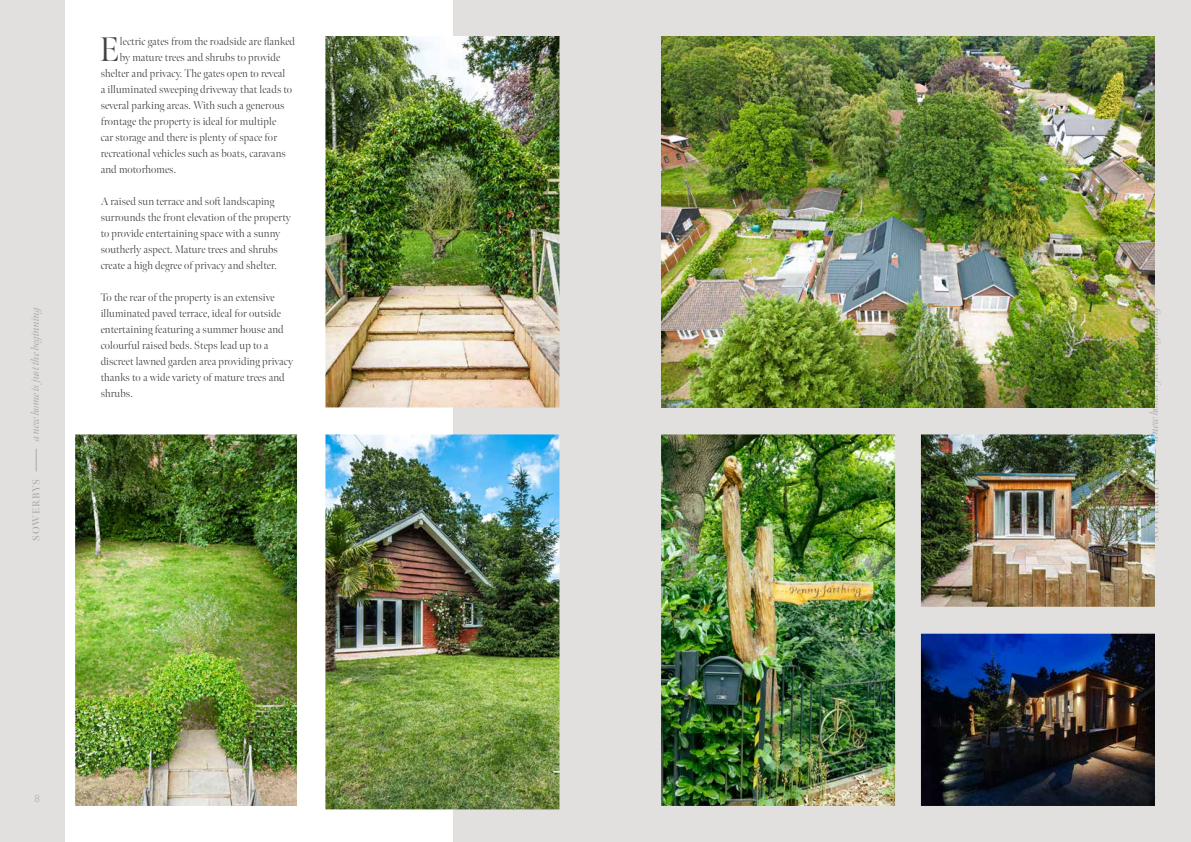
<style>
.page{position:relative;width:1191px;height:842px;background:#fff}
.page>*{position:absolute;margin:0;border:0;box-sizing:border-box;transform-origin:0 0}
.t1{font:300 34px "Meno Banner";color:#434141}
.t2{font:300 11px/16px "Meno Banner";letter-spacing:.01em;color:#434141}
.t3{font:italic 11px "Meno Banner";letter-spacing:-.01em;color:#ada8a0}
.t4{font:600 10px "Meno Banner";letter-spacing:.08em;color:#ada8a0}
.t5{font:300 10px "Quasimoda";color:#ada8a0}
</style>
<div class="page">
<div style="left:0;top:0;width:595px;height:842px;background:#e2e0df"></div>
<div style="left:595px;top:0;width:596px;height:842px;background:#e2e0df"></div>
<svg style="left:36px;top:449px;width:1px;height:22px"></svg>
<svg style="left:1155px;top:449px;width:1px;height:22px"></svg>
<img style="left:661px;top:434px;width:234px;height:372px">
<img style="left:921px;top:434px;width:234px;height:173px">
<img style="left:921px;top:634px;width:234px;height:172px">
<img style="left:661px;top:36px;width:494px;height:372px">
<div style="left:65px;top:0;width:387px;height:842px;background:#fff"></div>
<img style="left:325px;top:36px;width:234px;height:371px">
<img style="left:325px;top:434px;width:234px;height:375px">
<img style="left:75px;top:434px;width:222px;height:372px">
<h1 class="t1" style="left:100px;top:28px;width:21px">E</h1>
<p class="t2" style="left:120px;top:33px;width:177px">lectric gates from the roadside are flanked</p>
<p class="t2" style="left:120px;top:49px;width:162px">by mature trees and shrubs to provide</p>
<p class="t2" style="left:101px;top:65px;width:186px">shelter and privacy. The gates open to reveal</p>
<p class="t2" style="left:101px;top:81px;width:193px">a illuminated sweeping driveway that leads to</p>
<p class="t2" style="left:101px;top:97px;width:185px">several parking areas. With such a generous</p>
<p class="t2" style="left:101px;top:113px;width:177px">frontage the property is ideal for multiple</p>
<p class="t2" style="left:101px;top:129px;width:178px">car storage and there is plenty of space for</p>
<p class="t2" style="left:101px;top:145px;width:187px">recreational vehicles such as boats, caravans</p>
<p class="t2" style="left:101px;top:161px;width:77px">and motorhomes.</p>
<p class="t2" style="left:101px;top:193px;width:192px">A raised sun terrace and soft landscaping surrounds the front elevation of the property to provide entertaining space with a sunny southerly aspect. Mature trees and shrubs create a high degree of privacy and shelter.</p>
<p class="t2" style="left:101px;top:289px;width:194px">To the rear of the property is an extensive illuminated paved terrace, ideal for outside entertaining featuring a summer house and colourful raised beds. Steps lead up to a discreet lawned garden area providing privacy thanks to a wide variety of mature trees and shrubs.</p>
<p class="t3" style="left:29px;top:441px;width:138px;rotate:-90deg">a new home is just the beginning</p>
<p class="t3" style="left:1147px;top:441px;width:138px;rotate:-90deg">a new home is just the beginning</p>
<p class="t4" style="left:30px;top:541px;width:63px;rotate:-90deg">SOWERBYS</p>
<p class="t4" style="left:1149px;top:541px;width:63px;rotate:-90deg">SOWERBYS</p>
<p class="t5" style="left:35px;top:791px;width:7px">8</p>
</div>
